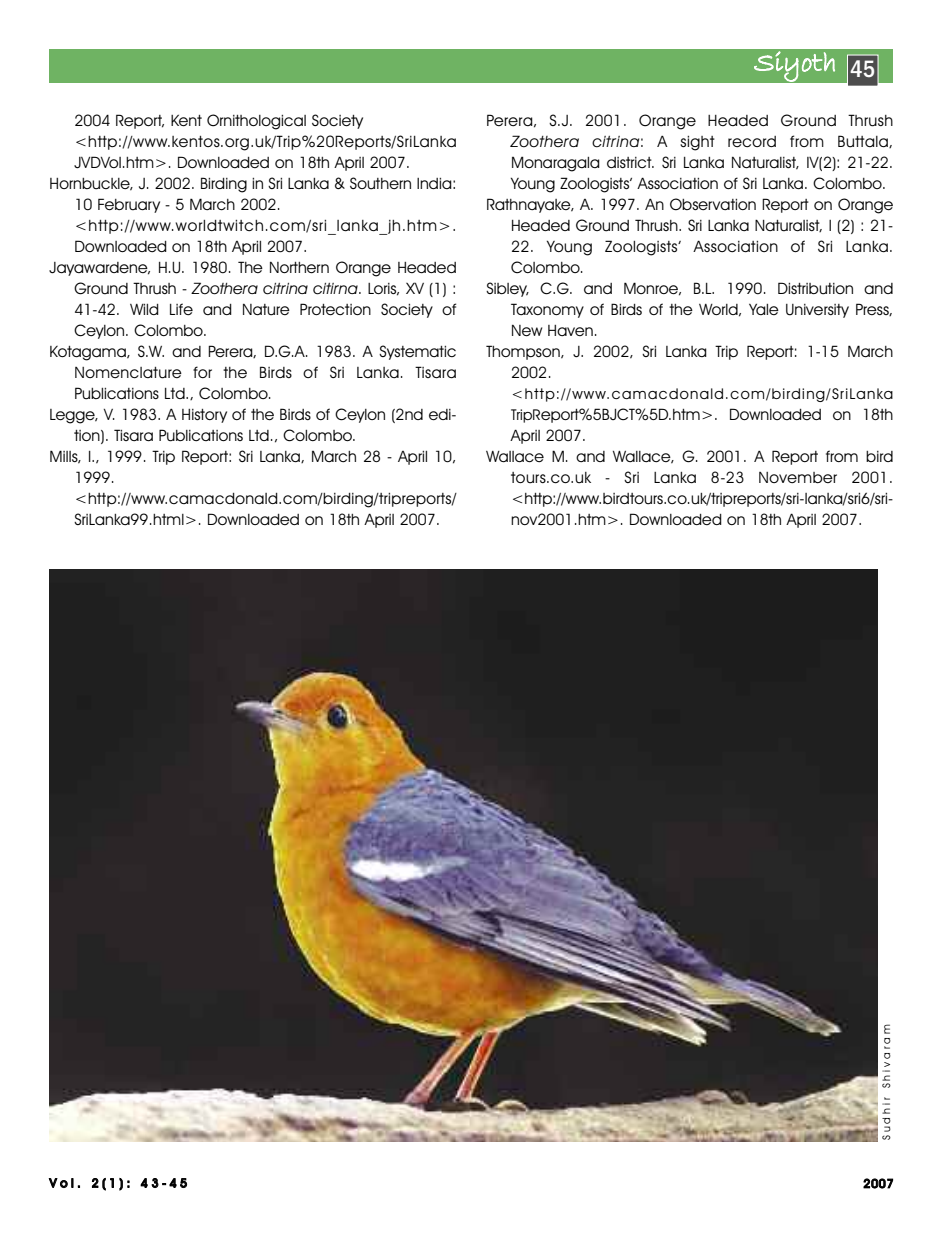
<style>
.page{position:relative;width:943px;height:1241px;background:#fff}
.page>*{position:absolute;margin:0;border:0;box-sizing:border-box;transform-origin:0 0}
.t1{font:28px "Bradley Hand ITC";color:#fff}
.t2{font:15.75px "Avant Garde IT Cby BT";letter-spacing:.01em;color:#000}
.t3{font:15.75px "Avant Garde IT Cby BT";letter-spacing:.03em;color:#000}
.t4{font:15.75px "Avant Garde IT Cby BT";letter-spacing:.04em;color:#000}
.t5{font:15.75px "Avant Garde IT Cby BT";letter-spacing:.065em;color:#000}
.t6{font:14.88px "Avant Garde IT Cby BT";letter-spacing:.09em;color:#000}
.t7{font:500 12.25px "Avant Garde IT Cby BT";letter-spacing:.285em;color:#000}
.t8{font:10.5px "Avant Garde IT Cby BT";letter-spacing:.28em;color:#000}
.s1{font-style:italic}
.s2{font-size:14.88px}
</style>
<div class="page">
<div style="left:50px;top:50px;width:843px;height:33px;background:#6fb363"></div>
<div style="left:848px;top:55px;width:29px;height:31px;background:#4d4d4d"></div>
<div style="left:847px;top:55px;width:31px;height:32px;border:1px solid #fff"></div>
<img style="left:50px;top:570px;width:827px;height:571px">
<p class="t2" style="left:74px;top:111px;width:290px">2004 Report, Kent Ornithological Society</p>
<p class="t4" style="left:74px;top:132px;width:383px">&lt;http://www.kentos.org.uk/Trip%20Reports/SriLanka</p>
<p class="t2" style="left:74px;top:153px;width:337px">JVDVol.htm&gt;. Downloaded on 18th April 2007.</p>
<p class="t2" style="left:50px;top:174px;width:408px">Hornbuckle, J. 2002. Birding in Sri Lanka &amp; Southern India:</p>
<p class="t2" style="left:74px;top:195px;width:208px">10 February - 5 March 2002.</p>
<p class="t5" style="left:74px;top:216px;width:383px">&lt;http://www.worldtwitch.com/sri_lanka_jh.htm&gt;.</p>
<p class="t2" style="left:74px;top:237px;width:235px">Downloaded on 18th April 2007.</p>
<p class="t2" style="left:50px;top:258px;width:408px">Jayawardene, H.U. 1980. The Northern Orange Headed</p>
<p class="t2" style="left:74px;top:279px;width:383px">Ground Thrush - <span class="s1">Zoothera citrina citirna</span>. Loris, XV (1) :</p>
<p class="t2" style="left:74px;top:300px;width:383px">41-42. Wild Life and Nature Protection Society of</p>
<p class="t2" style="left:74px;top:321px;width:134px">Ceylon. Colombo.</p>
<p class="t2" style="left:50px;top:342px;width:408px">Kotagama, S.W. and Perera, D.G.A. 1983. A Systematic</p>
<p class="t3" style="left:74px;top:363px;width:383px">Nomenclature for the Birds of Sri Lanka. Tisara</p>
<p class="t2" style="left:74px;top:384px;width:199px">Publications Ltd., Colombo.</p>
<p class="t2" style="left:50px;top:405px;width:408px">Legge, V. 1983. A History of the Birds of Ceylon (2nd edi-</p>
<p class="t2" style="left:74px;top:426px;width:283px">tion). Tisara Publications Ltd., Colombo.</p>
<p class="t2" style="left:50px;top:447px;width:408px">Mills, I., 1999. Trip Report: Sri Lanka, March 28 - April 10,</p>
<p class="t2" style="left:74px;top:468px;width:42px">1999.</p>
<p class="t3" style="left:74px;top:489px;width:383px">&lt;http://www.camacdonald.com/birding/tripreports/</p>
<p class="t2" style="left:74px;top:510px;width:367px">SriLanka99.html&gt;. Downloaded on 18th April 2007.</p>
<h1 class="t1" style="left:754px;top:44px;width:122px">Siyoth <sub>45</sub></h1>
<p class="t3" style="left:486px;top:111px;width:408px">Perera, S.J. 2001. Orange Headed Ground Thrush</p>
<p class="t3" style="left:511px;top:132px;width:383px"><span class="s1">Zoothera citrina</span>: A sight record from Buttala,</p>
<p class="t2" style="left:511px;top:153px;width:383px">Monaragala district. Sri Lanka Naturalist, IV(2): 21-22.</p>
<p class="t2" style="left:511px;top:174px;width:376px">Young Zoologists’ Association of Sri Lanka. Colombo.</p>
<p class="t2" style="left:486px;top:195px;width:408px">Rathnayake, A. 1997. An Observation Report on Orange</p>
<p class="t2" style="left:511px;top:216px;width:383px">Headed Ground Thrush. Sri Lanka Naturalist, I (2) : 21-</p>
<p class="t3" style="left:511px;top:237px;width:383px">22. Young Zoologists’ Association of Sri Lanka.</p>
<p class="t2" style="left:511px;top:258px;width:74px">Colombo.</p>
<p class="t2" style="left:486px;top:279px;width:408px">Sibley, C.G. and Monroe, B.L. 1990. Distribution and</p>
<p class="t2" style="left:511px;top:300px;width:383px">Taxonomy of Birds of the World, Yale University Press,</p>
<p class="t2" style="left:511px;top:321px;width:88px">New Haven.</p>
<p class="t2" style="left:486px;top:342px;width:408px">Thompson, J. 2002, Sri Lanka Trip Report: 1-15 March</p>
<p class="t2" style="left:511px;top:363px;width:42px">2002.</p>
<p class="t6" style="left:511px;top:385px;width:383px">&lt;http://www.camacdonald.com/birding/SriLanka</p>
<p class="t2" style="left:511px;top:405px;width:383px"><span class="s2">TripR</span>eport%5BJCT%5D.htm&gt;. Downloaded on 18th</p>
<p class="t2" style="left:511px;top:426px;width:77px">April 2007.</p>
<p class="t2" style="left:486px;top:447px;width:408px">Wallace M. and Wallace, G. 2001. A Report from bird</p>
<p class="t3" style="left:511px;top:468px;width:383px">tours.co.uk - Sri Lanka 8-23 November 2001.</p>
<p class="t2" style="left:511px;top:489px;width:383px">&lt;http://www.birdtours.co.uk/tripreports/sri-lanka/sri6/sri-</p>
<p class="t2" style="left:511px;top:510px;width:353px">nov2001.htm&gt;. Downloaded on 18th April 2007.</p>
<p class="t8" style="left:880px;top:1139px;width:117px;rotate:-90deg">Sudhir Shivaram</p>
<p class="t7" style="left:50px;top:1175px;width:139px">Vol. 2(1): 43-45</p>
<p class="t7" style="left:863px;top:1176px;width:32px">2007</p>
</div>
